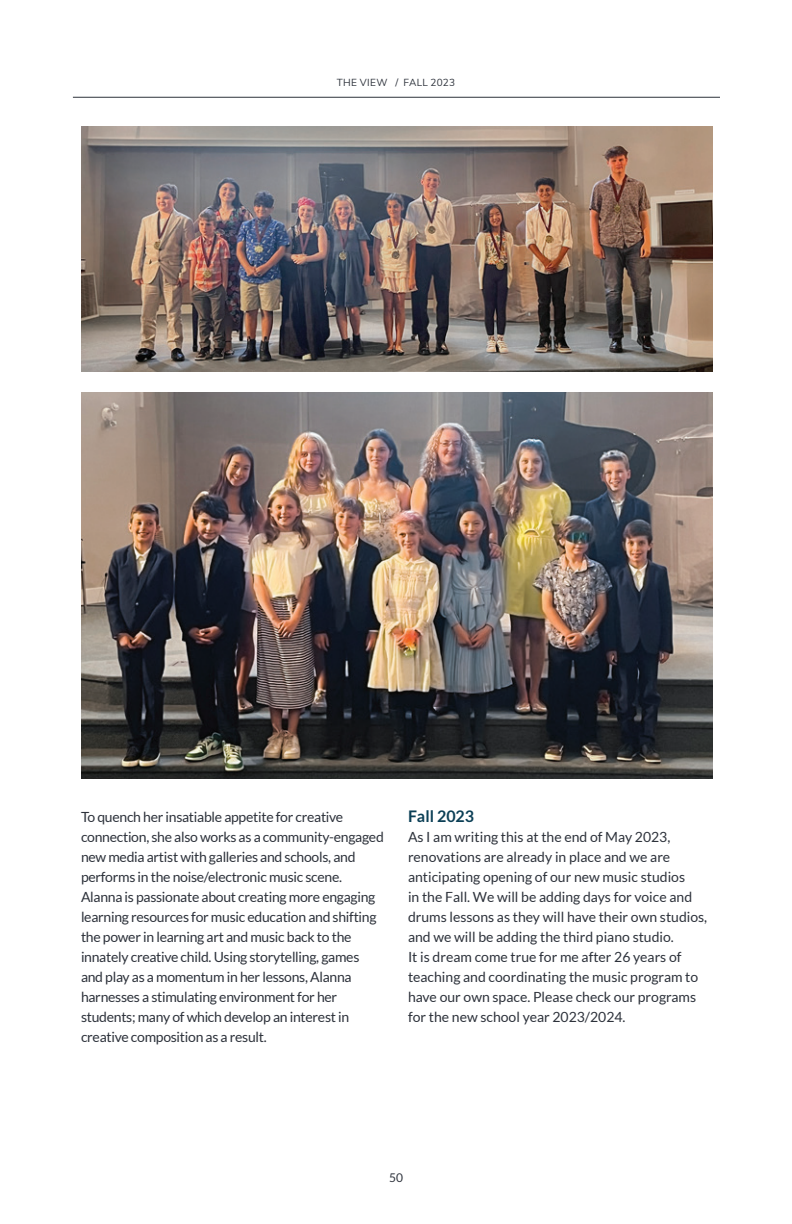
<style>
.page{position:relative;width:792px;height:1224px;background:#fff}
.page>*{position:absolute;margin:0;border:0;box-sizing:border-box;transform-origin:0 0}
.t1{font:700 16px "Lato";color:#0b3f56}
.t2{font:14px/20px "Lato";letter-spacing:-.02em;color:#2d323b}
.t3{font:14px/20px "Lato";color:#2d323b}
.t4{font:12px "Lato";color:#2d323b}
.t5{font:10px "Muli";letter-spacing:.04em;color:#2d323b}
</style>
<div class="page">
<hr style="left:73px;top:97px;width:647px;height:1px;background:#2d323b">
<img style="left:81px;top:126px;width:631px;height:246px">
<img style="left:81px;top:392px;width:631px;height:387px">
<p class="t5" style="left:337px;top:75px;width:120px">THE VIEW / FALL 2023</p>
<p class="t2" style="left:81px;top:807px;width:304px">To quench her insatiable appetite for creative connection, she also works as a community-engaged new media artist with galleries and schools, and performs in the noise/electronic music scene.<br>Alanna is passionate about creating more engaging learning resources for music education and shifting the power in learning art and music back to the innately creative child. Using storytelling, games and play as a momentum in her lessons, Alanna harnesses a stimulating environment for her students; many of which develop an interest in creative composition as a result.</p>
<p class="t1" style="left:408px;top:807px;width:68px">Fall 2023</p>
<p class="t3" style="left:408px;top:827px;width:301px">As I am writing this at the end of May 2023, renovations are already in place and we are anticipating opening of our new music studios<br>in the Fall. We will be adding days for voice and drums lessons as they will have their own studios, and we will be adding the third piano studio.<br>It is dream come true for me after 26 years of teaching and coordinating the music program to have our own space. Please check our programs for the new school year 2023/2024.</p>
<p class="t4" style="left:389px;top:1171px;width:15px">50</p>
</div>
